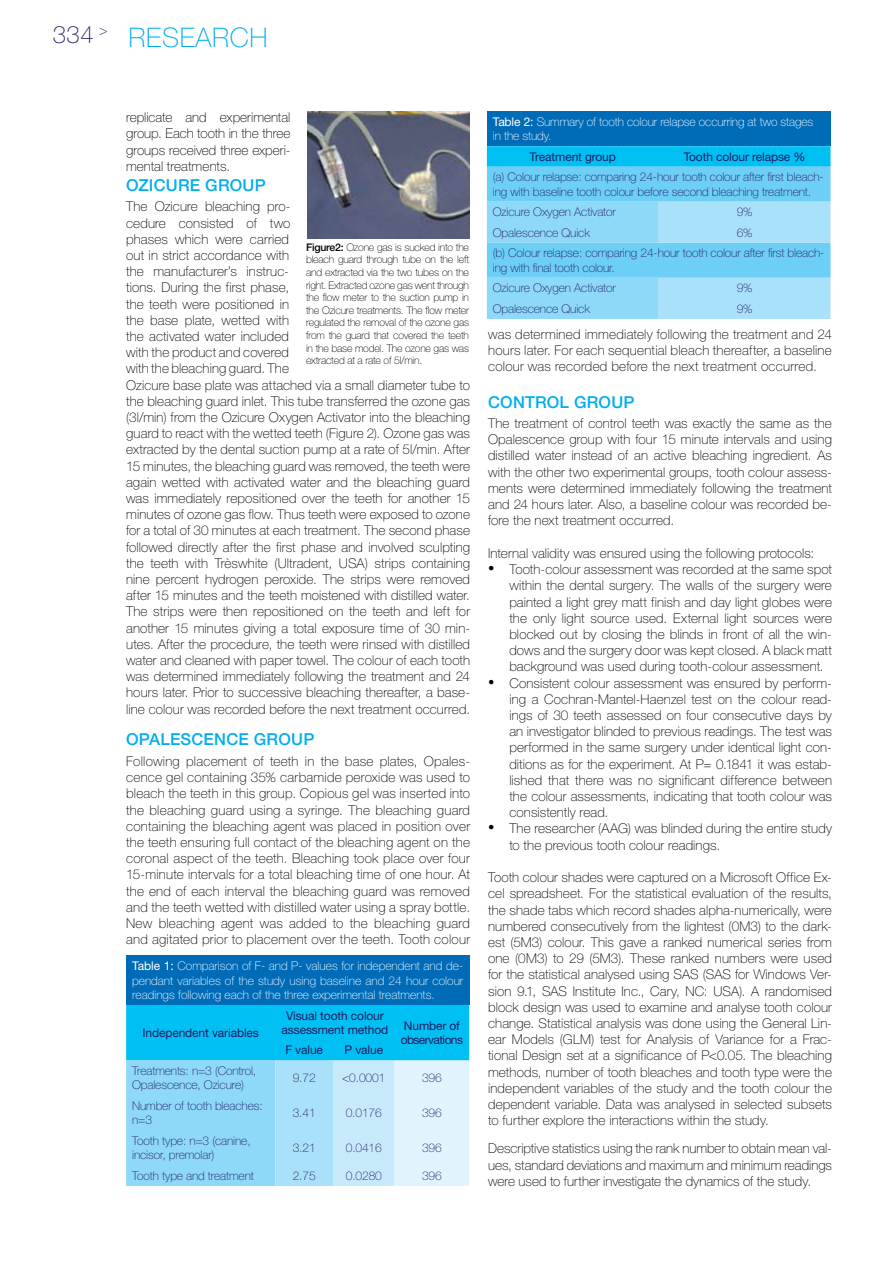
<style>
.page{position:relative;width:893px;height:1263px;background:#fff}
.page>*{position:absolute;margin:0;border:0;box-sizing:border-box;transform-origin:0 0}
.t1{font:100 27px "Helvetica Neue LT Std";letter-spacing:.1em;color:#00aeef}
.t2{font:500 16.5px "Helvetica Neue LT Std";letter-spacing:.015em;color:#00aeef}
.t3{font:100 13.5px/16.2px "Helvetica Neue LT Std";letter-spacing:.01em;color:#000;text-align:justify}
.t4{font:100 12px/14.4px "Helvetica Neue LT Std";letter-spacing:-.01em;color:#221d67}
.t5{font:100 12px/14.4px "Helvetica Neue LT Std";letter-spacing:-.005em;color:#fff;text-align:justify}
.t6{font:12px/14.4px "Helvetica Neue LT Std";letter-spacing:-.01em;color:#221d67;text-align:center}
.t7{font:12px/14.4px "Helvetica Neue LT Std";letter-spacing:-.05em;color:#221d67}
.t8{font:100 10.5px/12.6px "Helvetica Neue LT Std";letter-spacing:-.02em;color:#000;text-align:justify}
.s1{font-size:24px;color:#221d67}
.s2{font-weight:500}
.s3{font-weight:400}
.s4{font-family:"Times New Roman";font-weight:400;font-size:18px}
</style>
<div class="page">
<div style="left:126px;top:955px;width:343px;height:50px;background:#006cb7"></div>
<svg style="left:126px;top:1005px;width:343px;height:181px;background:#79d8f7"></svg>
<div style="left:487px;top:111px;width:343px;height:35px;background:#006cb7"></div>
<svg style="left:487px;top:146px;width:343px;height:173px;background:#77d3f7"></svg>
<img style="left:307px;top:112px;width:162px;height:127px">
<h1 class="t1" style="left:53px;top:22px;width:162px"><span class="s1">334</span> <sup>&gt;</sup> research</h1>
<p class="t3" style="left:126px;top:109px;width:166px">replicate and experimental group. Each tooth in the three groups received three experi&shy;mental treatments.</p>
<p class="t2" style="left:126px;top:175px;width:141px">OZICURE GROU P</p>
<p class="t3" style="left:126px;top:198px;width:345px;text-align:left">The Ozicure bleaching pro-<br>cedure consisted of two<br>phases which were carried<br>out in strict accordance with<br>the manufacturer’s instruc-<br>tions. During the first phase,<br>the teeth were positioned in<br>the base plate, wetted with<br>the activated water included<br>with the product and covered<br>with the bleaching guard. The<br>Ozicure base plate was attached via a small diameter tube to the bleaching guard inlet. This tube transferred the ozone gas (3l/min) from the Ozicure Oxygen Activator into the bleaching guard to react with the wetted teeth (Figure 2). Ozone gas was extracted by the dental suction pump at a rate of 5l/min. After 15 minutes, the bleaching guard was removed, the teeth were again wetted with activated water and the bleaching guard was immediately repositioned over the teeth for another 15 minutes of ozone gas flow. Thus teeth were exposed to ozone for a total of 30 minutes at each treatment. The second phase followed directly after the first phase and involved sculpting the teeth with Trèswhite (Ultradent, USA) strips containing nine percent hydrogen peroxide. The strips were removed after 15 minutes and the teeth moistened with distilled water.<br>The strips were then repositioned on the teeth and left for another 15 minutes giving a total exposure time of 30 min&shy;utes. After the procedure, the teeth were rinsed with distilled water and cleaned with paper towel. The colour of each tooth was determined immediately following the treatment and 24 hours later. Prior to successive bleaching thereafter, a base&shy;line colour was recorded before the next treatment occurred.</p>
<p class="t2" style="left:126px;top:730px;width:35px">OPALE</p>
<p class="t2" style="left:181px;top:730px;width:135px">SCENCE GROU P</p>
<p class="t3" style="left:126px;top:753px;width:345px">Following placement of teeth in the base plates, Opales&shy;cence gel containing 35% carbamide peroxide was used to bleach the teeth in this group. Copious gel was inserted into the bleaching guard using a syringe. The bleaching guard containing the bleaching agent was placed in position over the teeth ensuring full contact of the bleaching agent on the coronal aspect of the teeth. Bleaching took place over four 15-minute intervals for a total bleaching time of one hour. At the end of each interval the bleaching guard was removed and the teeth wetted with distilled water using a spray bottle.<br>New bleaching agent was added to the bleaching guard and agitated prior to placement over the teeth. Tooth colour</p>
<p class="t8" style="left:306px;top:241px;width:165px"><span class="s2">FIGURE2:</span> Ozone gas is sucked into the bleach guard through tube on the left and extracted via the two tubes on the right. Extracted ozone gas went through the flow meter to the suction pump in the Ozicure treatments. The flow meter regulated the removal of the ozone gas from the guard that covered the teeth in the base model. The ozone gas was extracted at a rate of 5l/min.</p>
<p class="t5" style="left:132px;top:959px;width:333px"><span class="s3">Table 1:</span> Comparison of F- and P- values for independent and de&shy;pendant variables of the study using baseline and 24 hour colour readings following each of the three experimental treatments.</p>
<p class="t6" style="left:143px;top:1025px;width:118px">Independent variables</p>
<p class="t6" style="left:282px;top:1008px;width:108px">Visual tooth colour assessment method</p>
<p class="t7" style="left:401px;top:1018px;width:64px">Number of observations</p>
<p class="t6" style="left:285px;top:1043px;width:39px">F value</p>
<p class="t6" style="left:344px;top:1043px;width:40px">P value</p>
<p class="t4" style="left:132px;top:1063px;width:126px">Treatments: n=3 (Control,<br>Opalescence, Ozicure)</p>
<p class="t4" style="left:293px;top:1071px;width:24px">9.72</p>
<p class="t4" style="left:342px;top:1071px;width:45px">&lt;0.0001</p>
<p class="t4" style="left:422px;top:1071px;width:21px">396</p>
<p class="t4" style="left:132px;top:1098px;width:132px">Number of tooth bleaches: n=3</p>
<p class="t4" style="left:293px;top:1106px;width:24px">3.41</p>
<p class="t4" style="left:346px;top:1106px;width:38px">0.0176</p>
<p class="t4" style="left:422px;top:1106px;width:21px">396</p>
<p class="t4" style="left:132px;top:1133px;width:120px">Tooth type: n=3 (canine, incisor, premolar)</p>
<p class="t4" style="left:293px;top:1141px;width:24px">3.21</p>
<p class="t4" style="left:346px;top:1141px;width:38px">0.0416</p>
<p class="t4" style="left:422px;top:1141px;width:21px">396</p>
<p class="t4" style="left:132px;top:1168px;width:123px">Tooth type and treatment</p>
<p class="t4" style="left:293px;top:1168px;width:24px">2.75</p>
<p class="t4" style="left:346px;top:1168px;width:38px">0.0280</p>
<p class="t4" style="left:422px;top:1168px;width:21px">396</p>
<p class="t5" style="left:493px;top:114px;width:322px"><span class="s3">Table 2:</span> Summary of tooth colour relapse occurring at two stages in the study.</p>
<p class="t6" style="left:530px;top:149px;width:88px">Treatment group</p>
<p class="t6" style="left:684px;top:149px;width:123px">Tooth colour relapse %</p>
<p class="t4" style="left:493px;top:170px;width:332px">(a) Colour relapse: comparing 24-hour tooth colour after first bleach&shy;ing with baseline tooth colour before second bleaching treatment.</p>
<p class="t4" style="left:493px;top:205px;width:125px">Ozicure Oxygen Activator</p>
<p class="t4" style="left:737px;top:205px;width:17px">9%</p>
<p class="t4" style="left:493px;top:225px;width:99px">Opalescence Quick</p>
<p class="t4" style="left:493px;top:222px;width:333px;line-height:20.5px;text-indent:244px">6%<br>(b) Colour relapse: comparing 24-hour tooth colour after first bleach-</p>
<p class="t4" style="left:493px;top:257px;width:125px;line-height:20.5px">ing with final tooth colour.<br>Ozicure Oxygen Activator</p>
<p class="t4" style="left:737px;top:281px;width:17px">9%</p>
<p class="t4" style="left:493px;top:301px;width:99px">Opalescence Quick</p>
<p class="t4" style="left:737px;top:301px;width:17px">9%</p>
<p class="t3" style="left:488px;top:326px;width:345px">was determined immediately following the treatment and 24 hours later. For each sequential bleach thereafter, a baseline colour was recorded before the next treatment occurred.</p>
<p class="t2" style="left:488px;top:392px;width:13px">CON</p>
<p class="t2" style="left:525px;top:392px;width:111px">TROL GROU P</p>
<p class="t3" style="left:488px;top:415px;width:345px">The treatment of control teeth was exactly the same as the Opalescence group with four 15 minute intervals and using distilled water instead of an active bleaching ingredient. As with the other two experimental groups, tooth colour assess&shy;ments were determined immediately following the treatment and 24 hours later. Also, a baseline colour was recorded be&shy;fore the next treatment occurred.</p>
<p class="t3" style="left:488px;top:545px;width:328px">Internal validity was ensured using the following protocols:</p>
<p class="t3" style="left:509px;top:561px;width:324px;text-indent:-21px"><span class="s4">•</span> Tooth-colour assessment was recorded at the same spot within the dental surgery. The walls of the surgery were painted a light grey matt finish and day light globes were the only light source used. External light sources were blocked out by closing the blinds in front of all the win&shy;dows and the surgery door was kept closed. A black matt background was used during tooth-colour assessment.</p>
<p class="t3" style="left:509px;top:675px;width:324px;text-indent:-21px"><span class="s4">•</span> Consistent colour assessment was ensured by perform&shy;ing a Cochran-Mantel-Haenzel test on the colour read&shy;ings of 30 teeth assessed on four consecutive days by an investigator blinded to previous readings. The test was performed in the same surgery under identical light con&shy;ditions as for the experiment. At P= 0.1841 it was estab&shy;lished that there was no significant difference between the colour assessments, indicating that tooth colour was consistently read.</p>
<p class="t3" style="left:509px;top:820px;width:324px;text-indent:-21px"><span class="s4">•</span> The researcher (AAG) was blinded during the entire study to the previous tooth colour readings.</p>
<p class="t3" style="left:488px;top:869px;width:345px">Tooth colour shades were captured on a Microsoft Office Ex&shy;cel spreadsheet. For the statistical evaluation of the results, the shade tabs which record shades alpha-numerically, were numbered consecutively from the lightest (0M3) to the dark&shy;est (5M3) colour. This gave a ranked numerical series from one (0M3) to 29 (5M3). These ranked numbers were used for the statistical analysed using SAS (SAS for Windows Ver&shy;sion 9.1, SAS Institute Inc., Cary, NC: USA). A randomised block design was used to examine and analyse tooth colour change. Statistical analysis was done using the General Lin&shy;ear Models (GLM) test for Analysis of Variance for a Frac&shy;tional Design set at a significance of P&lt;0.05. The bleaching methods, number of tooth bleaches and tooth type were the independent variables of the study and the tooth colour the dependent variable. Data was analysed in selected subsets to further explore the interactions within the study.</p>
<p class="t3" style="left:488px;top:1140px;width:345px">Descriptive statistics using the rank number to obtain mean val&shy;ues, standard deviations and maximum and minimum readings were used to further investigate the dynamics of the study.</p>
</div>
